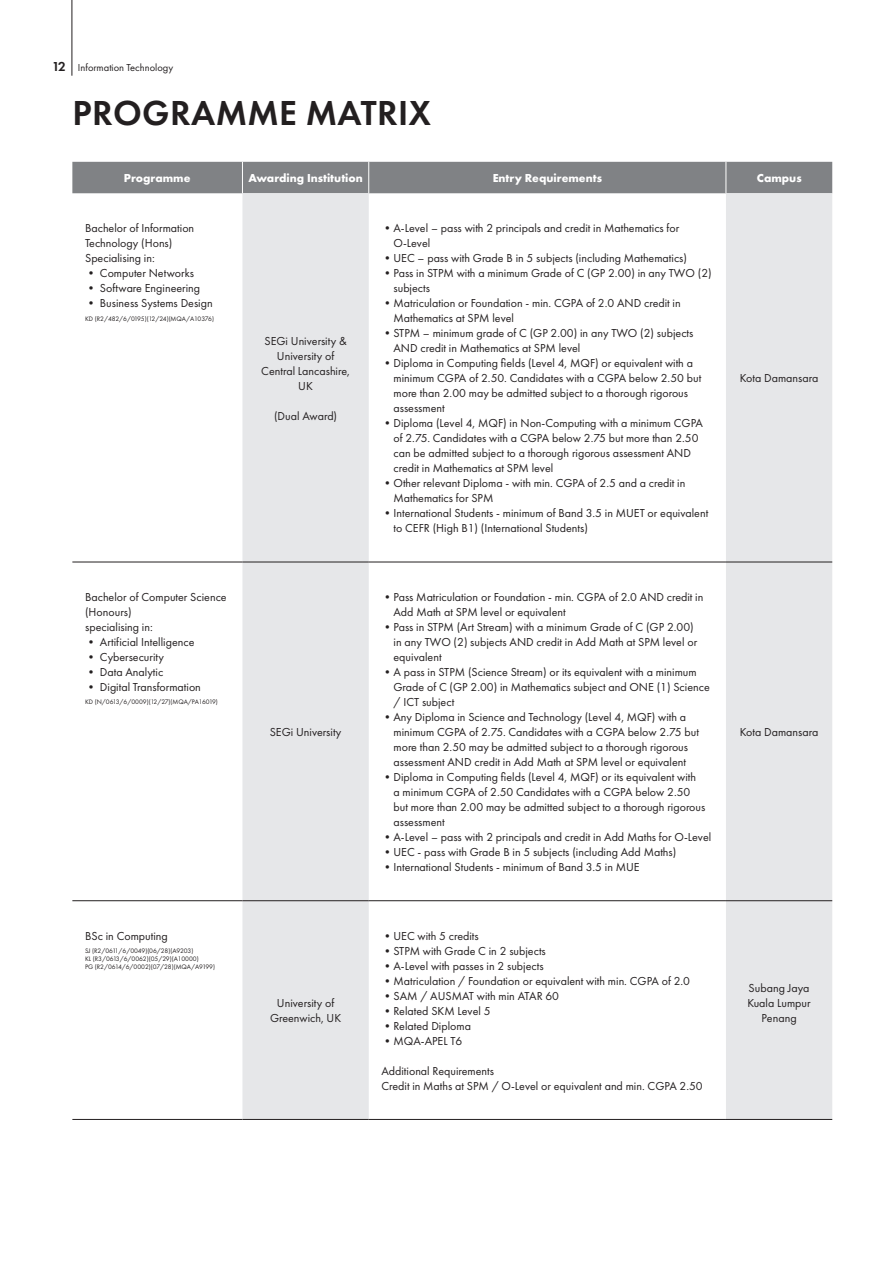
<style>
.page{position:relative;width:893px;height:1263px;background:#fff}
.page>*{position:absolute;margin:0;border:0;box-sizing:border-box;transform-origin:0 0}
.t1{font:600 36px "Futura PT";letter-spacing:.01em;color:#231f20}
.t2{font:12px/15px "Futura PT";color:#231f20}
.t3{font:700 12px "Futura PT";color:#fff}
.t4{font:10.5px "Futura PT";color:#231f20}
.t5{font:6.75px "Futura PT";color:#231f20}
.t6{font:6.75px "Futura PT";letter-spacing:-.04em;color:#231f20}
.s1{font-weight:600;font-size:13.5px}
</style>
<div class="page">
<hr style="left:72px;top:0;width:1px;height:76px;background:#231f20">
<div style="left:72px;top:162px;width:760px;height:31px;background:#808285"></div>
<div style="left:242px;top:193px;width:127px;height:926px;background:#e6e7e9"></div>
<div style="left:726px;top:193px;width:106px;height:926px;background:#e6e7e9"></div>
<hr style="left:242px;top:162px;width:1px;height:31px;background:#fff">
<hr style="left:368px;top:162px;width:1px;height:31px;background:#fff">
<hr style="left:726px;top:162px;width:1px;height:31px;background:#fff">
<hr style="left:72px;top:562px;width:170px;height:1px;background:#231f20">
<hr style="left:369px;top:562px;width:357px;height:1px;background:#231f20">
<hr style="left:242px;top:562px;width:127px;height:1px;background:#231f20">
<hr style="left:726px;top:562px;width:106px;height:1px;background:#231f20">
<hr style="left:72px;top:900px;width:170px;height:1px;background:#231f20">
<hr style="left:369px;top:900px;width:357px;height:1px;background:#231f20">
<hr style="left:242px;top:900px;width:127px;height:1px;background:#231f20">
<hr style="left:726px;top:900px;width:106px;height:1px;background:#231f20">
<hr style="left:72px;top:1119px;width:170px;height:1px;background:#231f20">
<hr style="left:369px;top:1119px;width:357px;height:1px;background:#231f20">
<hr style="left:242px;top:1119px;width:127px;height:1px;background:#231f20">
<hr style="left:726px;top:1119px;width:106px;height:1px;background:#231f20">
<p class="t4" style="left:52px;top:61px;width:123px"><span class="s1">12</span> Information Technology</p>
<p class="t1" style="left:73px;top:91px;width:361px">PROGRAMME MATRIX</p>
<p class="t3" style="left:124px;top:170px;width:68px">Programme</p>
<p class="t3" style="left:248px;top:170px;width:116px">Awarding Institution</p>
<p class="t3" style="left:493px;top:170px;width:111px">Entry Requirements</p>
<p class="t3" style="left:757px;top:170px;width:46px">Campus</p>
<p class="t2" style="left:85px;top:221px;width:111px">Bachelor of Information<br>Technology (Hons)</p>
<p class="t2" style="left:85px;top:251px;width:71px">Specialising in:</p>
<p class="t2" style="left:85px;top:266px;width:110px">• Computer Networks</p>
<p class="t2" style="left:85px;top:281px;width:117px">• Software Engineering</p>
<p class="t2" style="left:85px;top:296px;width:129px">• Business Systems Design</p>
<p class="t6" style="left:85px;top:314px;width:130px">KD (R2/482/6/0195)(12/24)(MQA/A10376)</p>
<p class="t2" style="left:265px;top:333px;width:84px;text-align:center">SEGi University &amp;<br>University of</p>
<p class="t2" style="left:261px;top:363px;width:90px;text-align:center">Central Lancashire,<br>UK</p>
<p class="t2" style="left:274px;top:408px;width:65px">(Dual Award)</p>
<p class="t2" style="left:393px;top:221px;width:287px;text-indent:-12px">•A-Level – pass with 2 principals and credit in Mathematics for<br>O-Level</p>
<p class="t2" style="left:381px;top:251px;width:307px">•UEC – pass with Grade B in 5 subjects (including Mathematics)</p>
<p class="t2" style="left:393px;top:266px;width:320px;text-indent:-12px">•Pass in STPM with a minimum Grade of C (GP 2.00) in any TWO (2) subjects</p>
<p class="t2" style="left:393px;top:296px;width:289px;text-indent:-12px">•Matriculation or Foundation - min. CGPA of 2.0 AND credit in<br>Mathematics at SPM level</p>
<p class="t2" style="left:393px;top:326px;width:301px;text-indent:-12px">•STPM – minimum grade of C (GP 2.00) in any TWO (2) subjects<br>AND credit in Mathematics at SPM level</p>
<p class="t2" style="left:393px;top:356px;width:309px;text-indent:-12px">•Diploma in Computing fields (Level 4, MQF) or equivalent with a minimum CGPA of 2.50. Candidates with a CGPA below 2.50 but more than 2.00 may be admitted subject to a thorough rigorous assessment</p>
<p class="t2" style="left:393px;top:416px;width:311px;text-indent:-12px">•Diploma (Level 4, MQF) in Non-Computing with a minimum CGPA of 2.75. Candidates with a CGPA below 2.75 but more than 2.50 can be admitted subject to a thorough rigorous assessment AND credit in Mathematics at SPM level</p>
<p class="t2" style="left:393px;top:476px;width:293px;text-indent:-12px">•Other relevant Diploma - with min. CGPA of 2.5 and a credit in<br>Mathematics for SPM</p>
<p class="t2" style="left:393px;top:506px;width:316px;text-indent:-12px">•International Students - minimum of Band 3.5 in MUET or equivalent to CEFR (High B1) (International Students)</p>
<p class="t2" style="left:740px;top:371px;width:80px">Kota Damansara</p>
<p class="t2" style="left:85px;top:589px;width:143px">Bachelor of Computer Science (Honours)</p>
<p class="t2" style="left:85px;top:619px;width:69px">specialising in:</p>
<p class="t2" style="left:85px;top:634px;width:111px">• Artificial Intelligence</p>
<p class="t2" style="left:85px;top:649px;width:80px">• Cybersecurity</p>
<p class="t2" style="left:85px;top:664px;width:80px">• Data Analytic</p>
<p class="t2" style="left:85px;top:679px;width:117px">• Digital Transformation</p>
<p class="t5" style="left:85px;top:698px;width:134px">KD (N/0613/6/0009)(12/27)(MQA/PA16019)</p>
<p class="t2" style="left:85px;top:928px;width:84px">BSc in Computing</p>
<p class="t5" style="left:85px;top:947px;width:110px">SJ (R2/0611/6/0049)(06/28)(A9203)</p>
<p class="t5" style="left:85px;top:955px;width:115px">KL (R3/0613/6/0062)(05/29)(A10000)</p>
<p class="t5" style="left:85px;top:963px;width:131px">PG (R2/0614/6/0002)(07/28)(MQA/A9199)</p>
<p class="t2" style="left:270px;top:724px;width:73px">SEGi University</p>
<p class="t2" style="left:270px;top:995px;width:73px;text-align:center">University of<br>Greenwich, UK</p>
<p class="t2" style="left:393px;top:589px;width:311px;text-indent:-12px">•Pass Matriculation or Foundation - min. CGPA of 2.0 AND credit in<br>Add Math at SPM level or equivalent</p>
<p class="t2" style="left:393px;top:619px;width:305px;text-indent:-12px">•Pass in STPM (Art Stream) with a minimum Grade of C (GP 2.00) in any TWO (2) subjects AND credit in Add Math at SPM level or equivalent</p>
<p class="t2" style="left:393px;top:664px;width:318px;text-indent:-12px">•A pass in STPM (Science Stream) or its equivalent with a minimum<br>Grade of C (GP 2.00) in Mathematics subject and ONE (1) Science / ICT subject</p>
<p class="t2" style="left:393px;top:709px;width:307px;text-indent:-12px">•Any Diploma in Science and Technology (Level 4, MQF) with a minimum CGPA of 2.75. Candidates with a CGPA below 2.75 but more than 2.50 may be admitted subject to a thorough rigorous assessment AND credit in Add Math at SPM level or equivalent</p>
<p class="t2" style="left:393px;top:769px;width:313px;text-indent:-12px">•Diploma in Computing fields (Level 4, MQF) or its equivalent with<br>a minimum CGPA of 2.50 Candidates with a CGPA below 2.50 but more than 2.00 may be admitted subject to a thorough rigorous assessment</p>
<p class="t2" style="left:381px;top:829px;width:331px">•A-Level – pass with 2 principals and credit in Add Maths for O-Level</p>
<p class="t2" style="left:381px;top:844px;width:296px">•UEC - pass with Grade B in 5 subjects (including Add Maths)</p>
<p class="t2" style="left:381px;top:859px;width:260px">•International Students - minimum of Band 3.5 in MUE</p>
<p class="t2" style="left:381px;top:928px;width:99px">•UEC with 5 credits</p>
<p class="t2" style="left:381px;top:943px;width:166px">•STPM with Grade C in 2 subjects</p>
<p class="t2" style="left:381px;top:958px;width:164px">•A-Level with passes in 2 subjects</p>
<p class="t2" style="left:381px;top:973px;width:310px">•Matriculation / Foundation or equivalent with min. CGPA of 2.0</p>
<p class="t2" style="left:381px;top:988px;width:179px">•SAM / AUSMAT with min ATAR 60</p>
<p class="t2" style="left:381px;top:1003px;width:111px">•Related SKM Level 5</p>
<p class="t2" style="left:381px;top:1018px;width:91px">•Related Diploma</p>
<p class="t2" style="left:381px;top:1033px;width:82px">•MQA-APEL T6</p>
<p class="t2" style="left:381px;top:1063px;width:114px">Additional Requirements</p>
<p class="t2" style="left:381px;top:1078px;width:323px">Credit in Maths at SPM / O-Level or equivalent and min. CGPA 2.50</p>
<p class="t2" style="left:740px;top:724px;width:80px">Kota Damansara</p>
<p class="t2" style="left:749px;top:980px;width:62px">Subang Jaya</p>
<p class="t2" style="left:747px;top:995px;width:65px;text-align:center">Kuala Lumpur<br>Penang</p>
</div>
